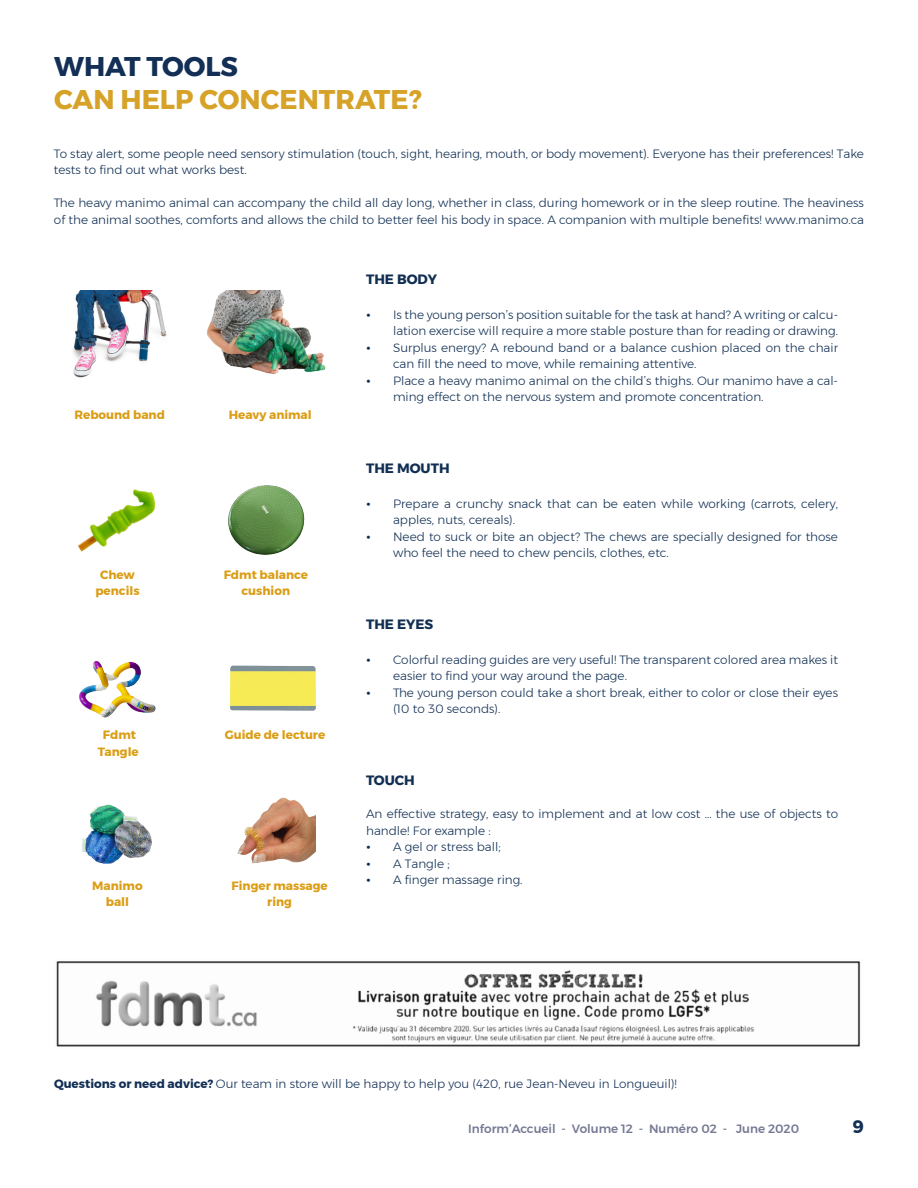
<style>
.page{position:relative;width:918px;height:1188px;background:#fff}
.page>*{position:absolute;margin:0;border:0;box-sizing:border-box;transform-origin:0 0}
.t1{font:700 27px "Montserrat";color:#d6a227}
.t2{font:700 27px "Montserrat";color:#132f55}
.t3{font:700 18px "Montserrat";color:#132f55}
.t4{font:700 13.5px "Montserrat";color:#112f53}
.t5{font:300 12px/16.5px "Montserrat";color:#112f53}
.t6{font:700 12px/16.5px "Montserrat";color:#db9d14;text-align:center}
.t7{font:300 12px "Montserrat";color:#132f55}
.t8{font:500 12px "Montserrat";color:#757993}
.s1{font-weight:400}
.s2{font-weight:700}
</style>
<div class="page">
<img style="left:207px;top:290px;width:119px;height:84px">
<img style="left:228px;top:485px;width:77px;height:70px">
<img style="left:237px;top:797px;width:78px;height:67px">
<img style="left:230px;top:665px;width:86px;height:46px">
<img style="left:79px;top:660px;width:77px;height:58px">
<img style="left:78px;top:489px;width:78px;height:63px">
<img style="left:82px;top:804px;width:70px;height:60px">
<img style="left:73px;top:290px;width:94px;height:88px">
<img style="left:56px;top:961px;width:805px;height:86px">
<h1 class="t2" style="left:54px;top:45px;width:186px">WHAT TOOLS</h1>
<h1 class="t1" style="left:54px;top:77px;width:369px">CAN HELP CONCENTRATE?</h1>
<p class="t5" style="left:54px;top:145px;width:812px">To stay alert, some people need sensory stimulation (touch, sight, hearing, mouth, or body movement). Everyone has their preferences! Take tests to find out what works best.</p>
<p class="t5" style="left:54px;top:195px;width:812px">The heavy manimo animal can accompany the child all day long, whether in class, during homework or in the sleep routine. The heaviness of the animal soothes, comforts and allows the child to better feel his body in space. A companion with multiple benefits! www.manimo.ca</p>
<p class="t6" style="left:74px;top:406px;width:92px">Rebound band</p>
<p class="t6" style="left:95px;top:566px;width:46px">Chew pencils</p>
<p class="t6" style="left:229px;top:406px;width:84px">Heavy animal</p>
<p class="t6" style="left:224px;top:566px;width:86px">Fdmt balance cushion</p>
<p class="t6" style="left:103px;top:727px;width:35px">Fdmt</p>
<p class="t6" style="left:225px;top:727px;width:102px">Guide de lecture</p>
<p class="t6" style="left:98px;top:743px;width:43px">Tangle</p>
<p class="t6" style="left:92px;top:877px;width:52px">Manimo ball</p>
<p class="t6" style="left:232px;top:877px;width:98px">Finger massage ring</p>
<p class="t4" style="left:366px;top:268px;width:72px">THE BODY</p>
<p class="t5" style="left:366px;top:306px;width:473px;text-align:right"><span class="s1">•</span> Is the young person’s position suitable for the task at hand? A writing or calcu&shy;lation exercise will require a more stable posture than for reading or drawing.</p>
<p class="t5" style="left:393px;top:339px;width:446px;text-indent:-27px"><span class="s1">•</span> Surplus energy? A rebound band or a balance cushion placed on the chair can fill the need to move, while remaining attentive.</p>
<p class="t5" style="left:393px;top:372px;width:446px;text-indent:-27px"><span class="s1">•</span> Place a heavy manimo animal on the child’s thighs. Our manimo have a cal&shy;ming effect on the nervous system and promote concentration.</p>
<p class="t4" style="left:366px;top:457px;width:85px">THE MOUTH</p>
<p class="t5" style="left:393px;top:495px;width:446px;text-indent:-27px"><span class="s1">•</span> Prepare a crunchy snack that can be eaten while working (carrots, celery, apples, nuts, cereals).</p>
<p class="t5" style="left:393px;top:528px;width:446px;text-indent:-27px"><span class="s1">•</span> Need to suck or bite an object? The chews are specially designed for those who feel the need to chew pencils, clothes, etc.</p>
<p class="t4" style="left:366px;top:613px;width:69px">THE EYES</p>
<p class="t5" style="left:393px;top:651px;width:446px;text-indent:-27px"><span class="s1">•</span> Colorful reading guides are very useful! The transparent colored area makes it easier to find your way around the page.</p>
<p class="t5" style="left:393px;top:684px;width:447px;text-indent:-27px"><span class="s1">•</span> The young person could take a short break, either to color or close their eyes (10 to 30 seconds).</p>
<p class="t4" style="left:366px;top:769px;width:50px">TOUCH</p>
<p class="t5" style="left:366px;top:805px;width:473px">An effective strategy, easy to implement and at low cost ... the use of objects to handle! For example :</p>
<p class="t5" style="left:366px;top:838px;width:136px"><span class="s1">•</span> A gel or stress ball;</p>
<p class="t5" style="left:366px;top:855px;width:85px"><span class="s1">•</span> A Tangle ;</p>
<p class="t5" style="left:366px;top:871px;width:158px"><span class="s1">•</span> A finger massage ring.</p>
<p class="t7" style="left:54px;top:1075px;width:624px"><span class="s2">Questions or need advice?</span> Our team in store will be happy to help you (420, rue Jean-Neveu in Longueuil)!</p>
<p class="t8" style="left:468px;top:1119px;width:332px">Inform’Accueil - Volume 12 - Numéro 02 - June 2020</p>
<h2 class="t3" style="left:853px;top:1112px;width:13px">9</h2>
</div>
